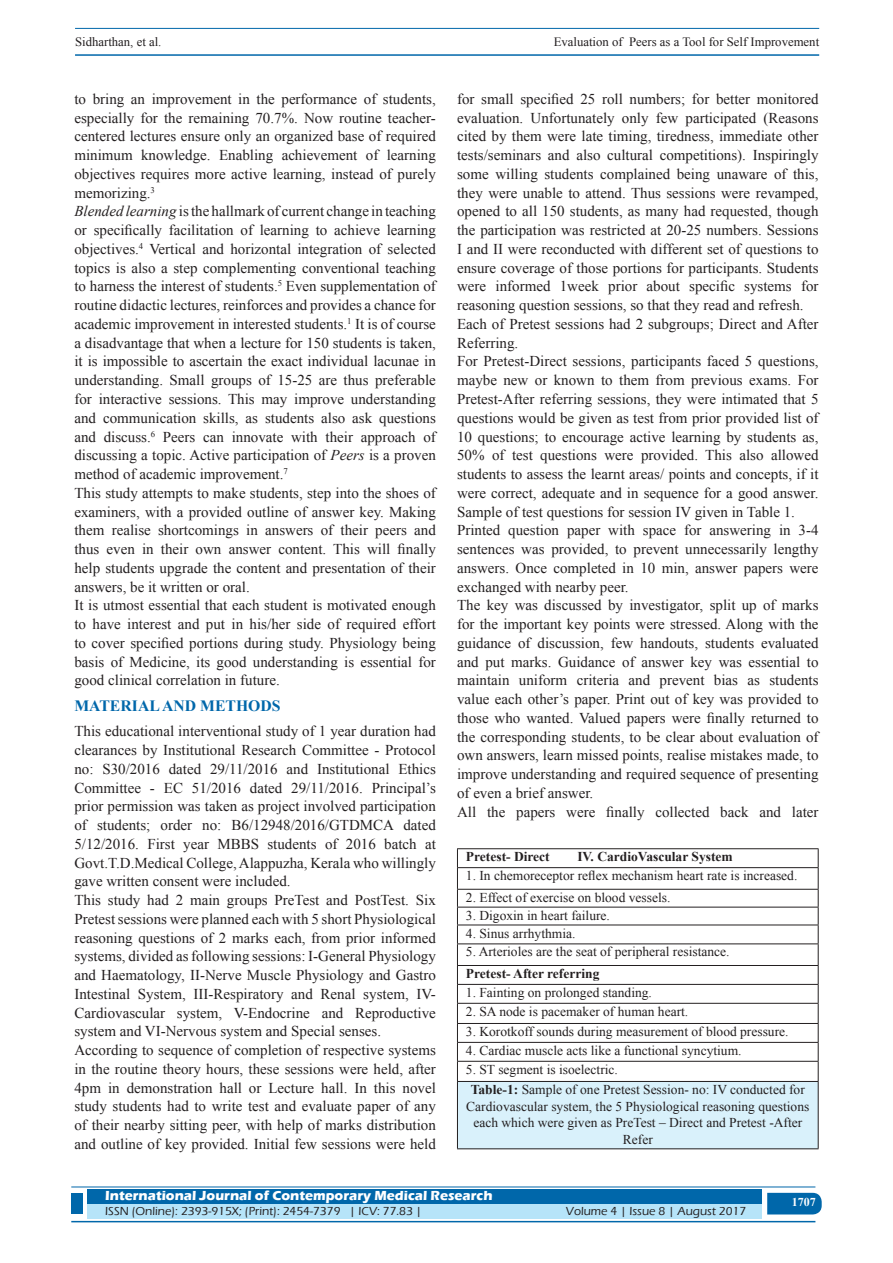
<style>
.page{position:relative;width:893px;height:1263px;background:#fff}
.page>*{position:absolute;margin:0;border:0;box-sizing:border-box;transform-origin:0 0}
.t1{font:700 15.75px "Times New Roman";color:#0067aa}
.TX_New{font:15px/18.8px "Times New Roman";color:#231f20;text-align:justify}
.Tbody{font:13.5px "Times New Roman";color:#231f20}
.Ttitle{font:13.5px/16.5px "Times New Roman";color:#231f20;text-align:center}
.Theader{font:700 13.5px "Times New Roman";color:#231f20}
.t2{font:700 13.5px "Eras ITC";color:#fff}
.t3{font:12.75px "Times New Roman";color:#231f20}
.t4{font:500 12px "Eras ITC";color:#231f20}
.t5{font:700 12px "Times New Roman";color:#fff}
.s1{font-style:italic}
.s2{font-weight:700}
</style>
<div class="page">
<hr style="left:75px;top:28px;width:744px;height:1px;background:#0067aa">
<hr style="left:75px;top:54px;width:744px;height:2px;background:#0067aa">
<div style="left:87px;top:1189px;width:674px;height:15px;background:#0067aa"></div>
<div style="left:87px;top:1204px;width:674px;height:15px;background:#b6e4f9"></div>
<svg style="left:767px;top:1193px;width:55px;height:21px"></svg>
<hr style="left:71px;top:1186px;width:744px;height:1px;background:#0067aa">
<hr style="left:71px;top:1221px;width:744px;height:1px;background:#0067aa">
<div style="left:71px;top:1193px;width:12px;height:21px;background:#0067aa"></div>
<div style="left:457px;top:1081px;width:361px;height:68px;background:#d9f1fb"></div>
<hr style="left:457px;top:889px;width:362px;height:1px;background:#231f20">
<hr style="left:457px;top:907px;width:362px;height:1px;background:#231f20">
<hr style="left:457px;top:924px;width:362px;height:1px;background:#231f20">
<hr style="left:457px;top:943px;width:362px;height:1px;background:#231f20">
<hr style="left:457px;top:1003px;width:362px;height:1px;background:#231f20">
<hr style="left:457px;top:1023px;width:362px;height:1px;background:#231f20">
<hr style="left:457px;top:1042px;width:362px;height:1px;background:#231f20">
<hr style="left:457px;top:1061px;width:362px;height:1px;background:#231f20">
<hr style="left:457px;top:965px;width:362px;height:1px;background:#231f20">
<hr style="left:457px;top:984px;width:362px;height:1px;background:#231f20">
<hr style="left:457px;top:1081px;width:362px;height:1px;background:#231f20">
<hr style="left:457px;top:1082px;width:1px;height:66px;background:#231f20">
<hr style="left:818px;top:1082px;width:1px;height:66px;background:#231f20">
<hr style="left:457px;top:1148px;width:362px;height:1px;background:#231f20">
<hr style="left:457px;top:848px;width:362px;height:1px;background:#231f20">
<svg style="left:457px;top:849px;width:1px;height:232px"></svg>
<svg style="left:818px;top:849px;width:1px;height:232px"></svg>
<hr style="left:457px;top:867px;width:362px;height:1px;background:#231f20">
<p class="t3" style="left:75px;top:33px;width:88px">Sidharthan, et al.</p>
<p class="t3" style="left:554px;top:33px;width:267px">Evaluation of Peers as a Tool for Self Improvement</p>
<p class="TX_New" style="left:74px;top:89px;width:363px">to bring an improvement in the performance of students, especially for the remaining 70.7%. Now routine teacher&shy;centered lectures ensure only an organized base of required minimum knowledge. Enabling achievement of learning objectives requires more active learning, instead of purely memorizing.<sup>3</sup></p>
<p class="TX_New" style="left:74px;top:202px;width:363px"><span class="s1">Blended learning</span> is the hallmark of current change in teaching or specifically facilitation of learning to achieve learning objectives.<sup>4</sup> Vertical and horizontal integration of selected topics is also a step complementing conventional teaching to harness the interest of students.<sup>5</sup> Even supplementation of routine didactic lectures, reinforces and provides a chance for academic improvement in interested students.<sup>1</sup> It is of course a disadvantage that when a lecture for 150 students is taken, it is impossible to ascertain the exact individual lacunae in understanding. Small groups of 15-25 are thus preferable for interactive sessions. This may improve understanding and communication skills, as students also ask questions and discuss.<sup>6</sup> Peers can innovate with their approach of discussing a topic. Active participation of <span class="s1">Peers</span> is a proven method of academic improvement.<sup>7</sup></p>
<p class="TX_New" style="left:74px;top:483px;width:363px">This study attempts to make students, step into the shoes of examiners, with a provided outline of answer key. Making them realise shortcomings in answers of their peers and thus even in their own answer content. This will finally help students upgrade the content and presentation of their answers, be it written or oral.</p>
<p class="TX_New" style="left:74px;top:596px;width:363px">It is utmost essential that each student is motivated enough to have interest and put in his/her side of required effort to cover specified portions during study. Physiology being basis of Medicine, its good understanding is essential for good clinical correlation in future.</p>
<h1 class="t1" style="left:74px;top:695px;width:208px">MATERIAL AND METHODS</h1>
<p class="TX_New" style="left:74px;top:722px;width:363px">This educational interventional study of 1 year duration had clearances by Institutional Research Committee - Protocol no: S30/2016 dated 29/11/2016 and Institutional Ethics Committee - EC 51/2016 dated 29/11/2016. Principal’s prior permission was taken as project involved participation of students; order no: B6/12948/2016/GTDMCA dated 5/12/2016. First year MBBS students of 2016 batch at Govt.T.D.Medical College, Alappuzha, Kerala who willingly gave written consent were included.</p>
<p class="TX_New" style="left:74px;top:890px;width:363px">This study had 2 main groups PreTest and PostTest. Six Pretest sessions were planned each with 5 short Physiological reasoning questions of 2 marks each, from prior informed systems, divided as following sessions: I-General Physiology and Haematology, II-Nerve Muscle Physiology and Gastro Intestinal System, III-Respiratory and Renal system, IV-Cardiovascular system, V-Endocrine and Reproductive system and VI-Nervous system and Special senses.</p>
<p class="TX_New" style="left:74px;top:1040px;width:363px">According to sequence of completion of respective systems in the routine theory hours, these sessions were held, after 4pm in demonstration hall or Lecture hall. In this novel study students had to write test and evaluate paper of any of their nearby sitting peer, with help of marks distribution and outline of key provided. Initial few sessions were held</p>
<p class="TX_New" style="left:457px;top:89px;width:363px">for small specified 25 roll numbers; for better monitored evaluation. Unfortunately only few participated (Reasons cited by them were late timing, tiredness, immediate other tests/seminars and also cultural competitions). Inspiringly some willing students complained being unaware of this, they were unable to attend. Thus sessions were revamped, opened to all 150 students, as many had requested, though the participation was restricted at 20-25 numbers. Sessions I and II were reconducted with different set of questions to ensure coverage of those portions for participants. Students were informed 1week prior about specific systems for reasoning question sessions, so that they read and refresh.</p>
<p class="TX_New" style="left:457px;top:314px;width:363px">Each of Pretest sessions had 2 subgroups; Direct and After<br>Referring.</p>
<p class="TX_New" style="left:457px;top:352px;width:363px">For Pretest-Direct sessions, participants faced 5 questions, maybe new or known to them from previous exams. For Pretest-After referring sessions, they were intimated that 5 questions would be given as test from prior provided list of 10 questions; to encourage active learning by students as, 50% of test questions were provided. This also allowed students to assess the learnt areas/ points and concepts, if it were correct, adequate and in sequence for a good answer.<br>Sample of test questions for session IV given in Table 1.</p>
<p class="TX_New" style="left:457px;top:521px;width:363px">Printed question paper with space for answering in 3-4 sentences was provided, to prevent unnecessarily lengthy answers. Once completed in 10 min, answer papers were exchanged with nearby peer.</p>
<p class="TX_New" style="left:457px;top:596px;width:363px">The key was discussed by investigator, split up of marks for the important key points were stressed. Along with the guidance of discussion, few handouts, students evaluated and put marks. Guidance of answer key was essential to maintain uniform criteria and prevent bias as students value each other’s paper. Print out of key was provided to those who wanted. Valued papers were finally returned to the corresponding students, to be clear about evaluation of own answers, learn missed points, realise mistakes made, to improve understanding and required sequence of presenting of even a brief answer.</p>
<p class="TX_New" style="left:457px;top:802px;width:363px">All the papers were finally collected back and later</p>
<p class="Theader" style="left:466px;top:847px;width:85px">Pretest- Direct</p>
<p class="Theader" style="left:577px;top:847px;width:157px">IV. CardioVascular System</p>
<p class="Tbody" style="left:466px;top:866px;width:333px">1. In chemoreceptor reflex mechanism heart rate is increased.</p>
<p class="Tbody" style="left:466px;top:888px;width:206px">2. Effect of exercise on blood vessels.</p>
<p class="Tbody" style="left:466px;top:906px;width:145px">3. Digoxin in heart failure.</p>
<p class="Tbody" style="left:466px;top:924px;width:111px">4. Sinus arrhythmia.</p>
<p class="Tbody" style="left:466px;top:943px;width:265px">5. Arterioles are the seat of peripheral resistance.</p>
<p class="Theader" style="left:466px;top:964px;width:135px">Pretest- After referring</p>
<p class="Tbody" style="left:466px;top:983px;width:188px">1. Fainting on prolonged standing.</p>
<p class="Tbody" style="left:466px;top:1002px;width:224px">2. SA node is pacemaker of human heart.</p>
<p class="Tbody" style="left:466px;top:1022px;width:324px">3. Korotkoff sounds during measurement of blood pressure.</p>
<p class="Tbody" style="left:466px;top:1041px;width:277px">4. Cardiac muscle acts like a functional syncytium.</p>
<p class="Tbody" style="left:466px;top:1060px;width:153px">5. ST segment is isoelectric.</p>
<p class="Ttitle" style="left:466px;top:1081px;width:345px"><span class="s2">Table-1:</span> Sample of one Pretest Session- no: IV conducted for Cardiovascular system, the 5 Physiological reasoning questions each which were given as PreTest – Direct and Pretest -After Refer</p>
<p class="t2" style="left:105px;top:1188px;width:389px">International Journal of Contemporary Medical Research</p>
<p class="t4" style="left:105px;top:1204px;width:318px">ISSN (Online): 2393-915X; (Print): 2454-7379 | ICV: 77.83 |</p>
<p class="t4" style="left:566px;top:1204px;width:182px">Volume 4 | Issue 8 | August 2017</p>
<h4 class="t5" style="left:792px;top:1194px;width:25px">1707</h4>
</div>
